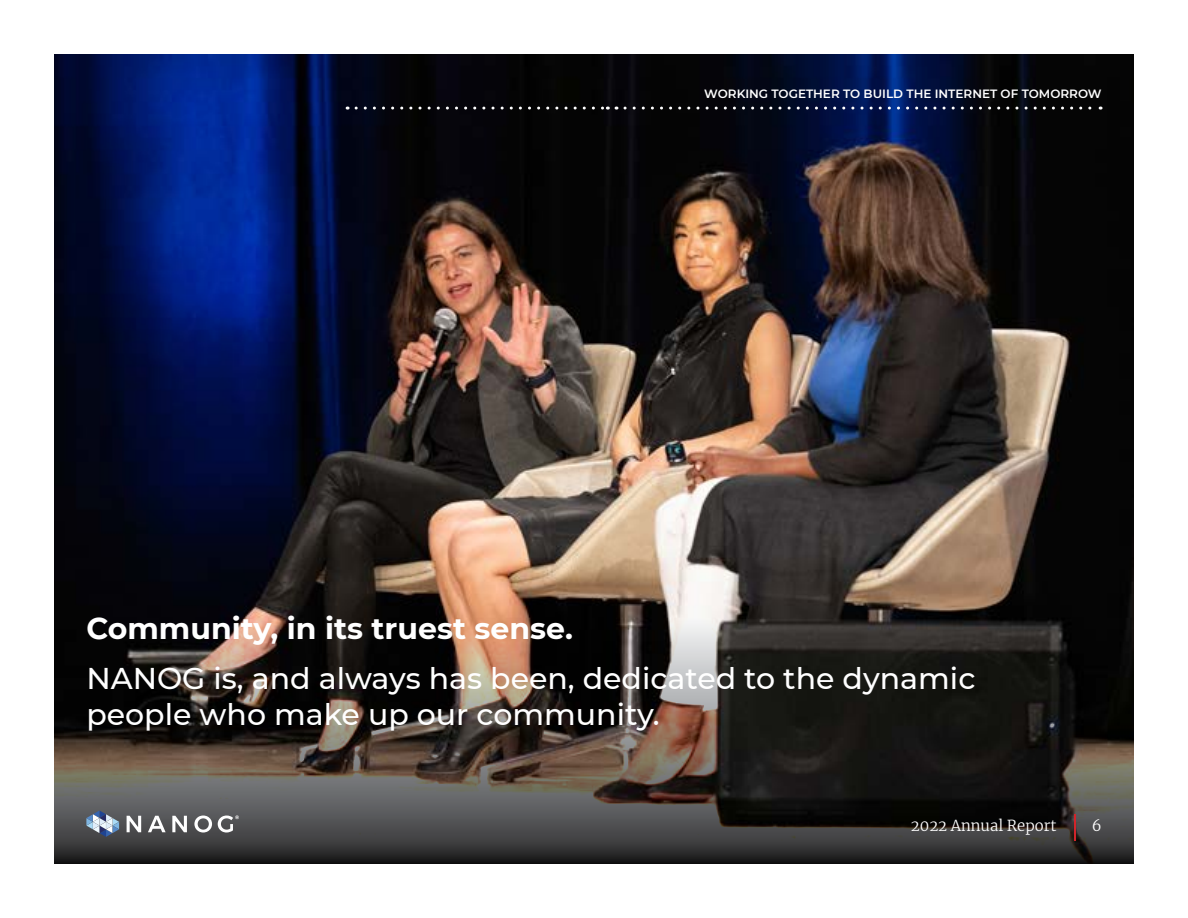
<style>
.page{position:relative;width:1188px;height:918px;background:#fff}
.page>*{position:absolute;margin:0;border:0;box-sizing:border-box;transform-origin:0 0}
.t1{font:500 30px/36px "Montserrat";color:#fff}
.t2{font:700 30px "Montserrat";color:#fff}
.t3{font:300 15px "Merriweather";color:#fff}
.t4{font:600 12px "Montserrat";color:#fff}
</style>
<div class="page">
<img style="left:54px;top:54px;width:1080px;height:558px">
<svg style="left:54px;top:612px;width:1080px;height:252px;background:#36312d"></svg>
<hr style="left:1074px;top:814px;width:2px;height:27px;background:#d2242a">
<svg style="left:86px;top:811px;width:33px;height:26px"></svg>
<svg style="left:127px;top:816px;width:14px;height:16px"></svg>
<svg style="left:148px;top:816px;width:18px;height:16px"></svg>
<svg style="left:172px;top:816px;width:15px;height:16px"></svg>
<svg style="left:194px;top:816px;width:18px;height:17px"></svg>
<svg style="left:218px;top:815px;width:21px;height:18px"></svg>
<svg style="left:356px;top:107px;width:252px;height:3px"></svg>
<svg style="left:625px;top:107px;width:476px;height:3px"></svg>
<p class="t4" style="left:704px;top:85px;width:399px">WORKING TOGETHER TO BUILD THE INTERNET OF TOMORROW</p>
<p class="t2" style="left:86px;top:607px;width:488px">Community, in its truest sense.</p>
<p class="t1" style="left:86px;top:659px;width:891px">NANOG is, and always has been, dedicated to the dynamic people who make up our community.</p>
<p class="t3" style="left:911px;top:815px;width:147px">2022 Annual Report</p>
<p class="t3" style="left:1092px;top:815px;width:11px">6</p>
</div>
